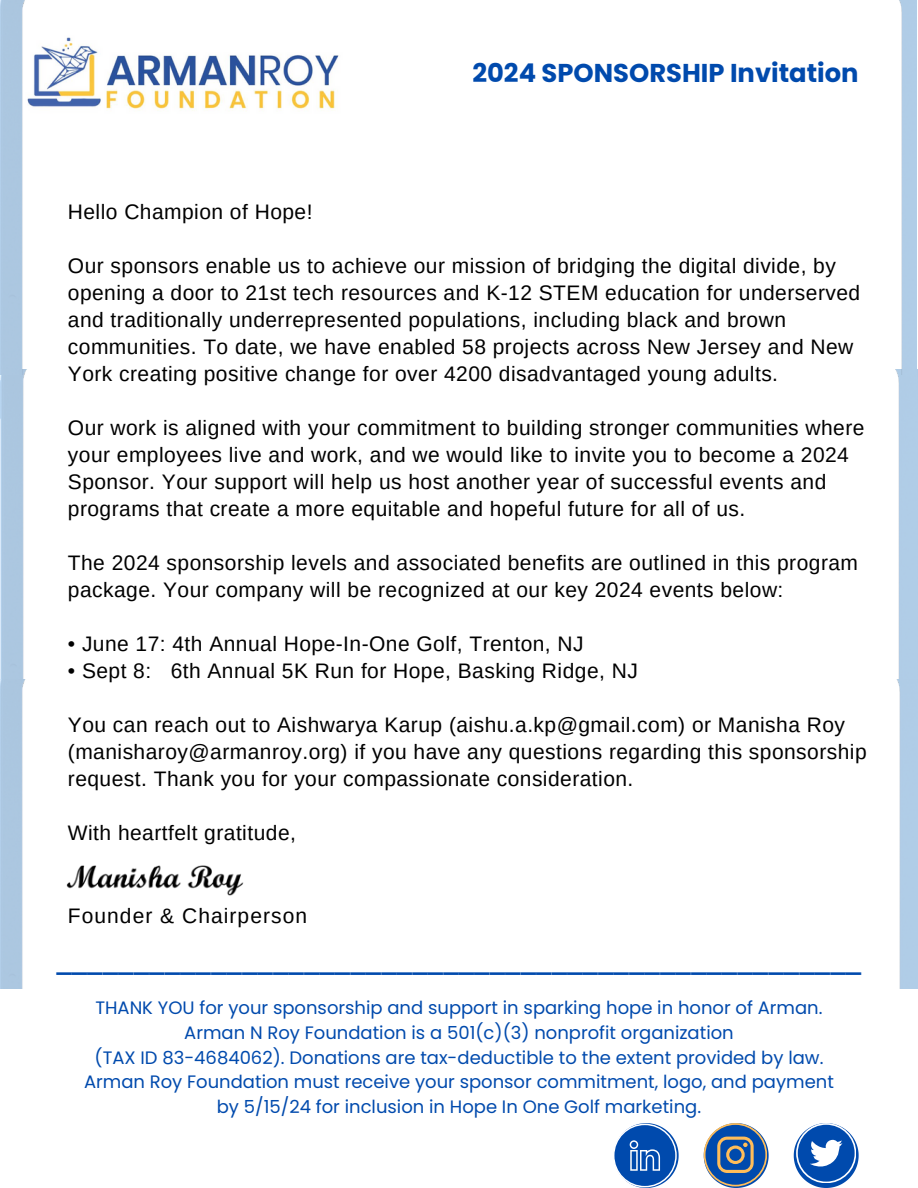
<style>
.page{position:relative;width:918px;height:1188px;background:#fff}
.page>*{position:absolute;margin:0;border:0;box-sizing:border-box;transform-origin:0 0}
.t1{font:36px "Canva Sans";color:#004aad}
.t2{font:700 25.8px "Poppins";color:#004aad}
.t3{font:21px/27px "Arimo";letter-spacing:.02em;color:#000}
.t4{font:21px "Arimo";letter-spacing:.05em;color:#000}
.t5{font:18px "Poppins";color:#004aad}
</style>
<div class="page">
<svg style="left:794px;top:1123px;width:65px;height:65px"></svg>
<svg style="left:704px;top:1123px;width:65px;height:65px"></svg>
<svg style="left:614px;top:1123px;width:65px;height:65px"></svg>
<img style="left:0;top:370px;width:918px;height:619px">
<img style="left:0;top:0;width:917px;height:375px">
<img style="left:27px;top:848px;width:255px;height:65px">
<p class="t2" style="left:472px;top:55px;width:388px">2024 SPONSORSHIP Invitation</p>
<p class="t3" style="left:68px;top:199px;width:246px">Hello Champion of Hope!</p>
<p class="t3" style="left:68px;top:253px;width:794px">Our sponsors enable us to achieve our mission of bridging the digital divide, by opening a door to 21st tech resources and K-12 STEM education for underserved and traditionally underrepresented populations, including black and brown communities. To date, we have enabled 58 projects across New Jersey and New York creating positive change for over 4200 disadvantaged young adults.</p>
<p class="t3" style="left:68px;top:415px;width:798px">Our work is aligned with your commitment to building stronger communities where your employees live and work, and we would like to invite you to become a 2024<br>Sponsor. Your support will help us host another year of successful events and programs that create a more equitable and hopeful future for all of us.</p>
<p class="t3" style="left:68px;top:550px;width:792px">The 2024 sponsorship levels and associated benefits are outlined in this program package. Your company will be recognized at our key 2024 events below:</p>
<p class="t3" style="left:68px;top:631px;width:517px">• June 17: 4th Annual Hope-In-One Golf, Trenton, NJ</p>
<p class="t3" style="left:68px;top:658px;width:571px">• Sept 8: 6th Annual 5K Run for Hope, Basking Ridge, NJ</p>
<p class="t3" style="left:68px;top:712px;width:800px">You can reach out to Aishwarya Karup (aishu.a.kp@gmail.com) or Manisha Roy (manisharoy@armanroy.org) if you have any questions regarding this sponsorship request. Thank you for your compassionate consideration.</p>
<p class="t3" style="left:68px;top:820px;width:230px">With heartfelt gratitude,</p>
<p class="t4" style="left:68px;top:904px;width:241px">Founder &amp; Chairperson</p>
<p class="t1" style="left:56px;top:932px;width:806px">____________________________________________________</p>
<p class="t5" style="left:95px;top:995px;width:729px">THANK YOU for your sponsorship and support in sparking hope in honor of Arman.</p>
<p class="t5" style="left:184px;top:1020px;width:551px">Arman N Roy Foundation is a 501(c)(3) nonprofit organization</p>
<p class="t5" style="left:95px;top:1045px;width:730px">(TAX ID 83-4684062). Donations are tax-deductible to the extent provided by law.</p>
<p class="t5" style="left:84px;top:1069px;width:751px">Arman Roy Foundation must receive your sponsor commitment, logo, and payment</p>
<p class="t5" style="left:217px;top:1094px;width:486px">by 5/15/24 for inclusion in Hope In One Golf marketing.</p>
</div>
